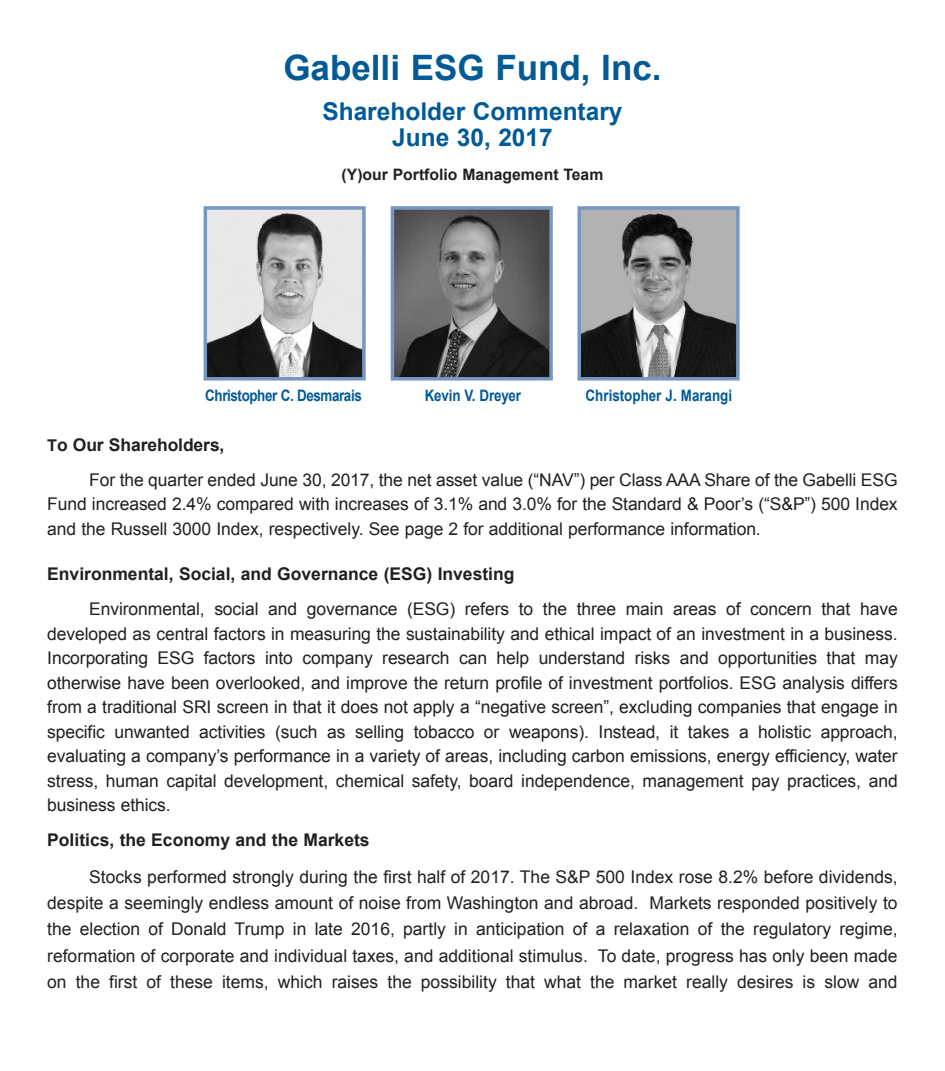
<style>
.page{position:relative;width:945px;height:1071px;background:#fff}
.page>*{position:absolute;margin:0;border:0;box-sizing:border-box;transform-origin:0 0}
.t1{font:700 35px "Arial";color:#005a96}
.t2{font:700 24.5px/26.2px "Arial";color:#005a96;text-align:center}
.t3{font:17.5px/24.5px "Arial";letter-spacing:-.005em;color:#231f20}
.t4{font:700 17.5px "Arial";color:#231f20}
.t5{font:700 15.75px "Arial";letter-spacing:-.01em;color:#005a96;scale:.85 1}
.t6{font:700 15.75px "Arial";color:#231f20}
.t7{font:700 15.75px "Arial";letter-spacing:-.03em;color:#005a96;scale:.85 1}
.s1{font-weight:700;font-size:16.1px}
.s2{font-weight:700}
</style>
<div class="page">
<img style="left:396px;top:211px;width:152px;height:165px">
<div style="left:391px;top:206px;width:162px;height:175px;border:4px solid #7597c2"></div>
<img style="left:583px;top:211px;width:152px;height:165px">
<div style="left:578px;top:206px;width:162px;height:175px;border:4px solid #7597c2"></div>
<img style="left:209px;top:211px;width:152px;height:165px">
<div style="left:204px;top:206px;width:162px;height:175px;border:4px solid #7597c2"></div>
<h1 class="t1" style="left:283px;top:48px;width:380px">Gabelli ESG Fund, Inc.</h1>
<h2 class="t2" style="left:322px;top:98px;width:302px">Shareholder Commentary<br>June 30, 2017</h2>
<p class="t6" style="left:342px;top:166px;width:263px">(Y)our Portfolio Management Team</p>
<p class="t7" style="left:205px;top:387px;width:186px">Christopher C. Desmarais</p>
<p class="t5" style="left:425px;top:387px;width:115px">Kevin V. Dreyer</p>
<p class="t5" style="left:586px;top:387px;width:174px">Christopher J. Marangi</p>
<p class="t3" style="left:89px;top:427px;width:810px;line-height:35px;text-indent:-42px"><span class="s1">T</span><span class="s2">o Our Shareholders,<br></span>For the quarter ended June 30, 2017, the net asset value (“NAV”) per Class AAA Share of the Gabelli ESG</p>
<p class="t3" style="left:47px;top:492px;width:852px">Fund increased 2.4% compared with increases of 3.1% and 3.0% for the Standard &amp; Poor’s (“S&amp;P”) 500 Index and the Russell 3000 Index, respectively. See page 2 for additional performance information.</p>
<p class="t4" style="left:47px;top:564px;width:469px">Environmental, Social, and Governance (ESG) Investing</p>
<p class="t3" style="left:47px;top:597px;width:852px;text-align:justify;text-indent:42px">Environmental, social and governance (ESG) refers to the three main areas of concern that have developed as central factors in measuring the sustainability and ethical impact of an investment in a business.<br>Incorporating ESG factors into company research can help understand risks and opportunities that may otherwise have been overlooked, and improve the return profile of investment portfolios. ESG analysis differs from a traditional SRI screen in that it does not apply a “negative screen”, excluding companies that engage in specific unwanted activities (such as selling tobacco or weapons). Instead, it takes a holistic approach, evaluating a company’s performance in a variety of areas, including carbon emissions, energy efficiency, water stress, human capital development, chemical safety, board independence, management pay practices, and business ethics.</p>
<p class="t4" style="left:47px;top:830px;width:324px">Politics, the Economy and the Markets</p>
<p class="t3" style="left:47px;top:864px;width:852px;line-height:26.2px;text-align:justify;text-indent:42px">Stocks performed strongly during the first half of 2017. The S&amp;P 500 Index rose 8.2% before dividends, despite a seemingly endless amount of noise from Washington and abroad. Markets responded positively to the election of Donald Trump in late 2016, partly in anticipation of a relaxation of the regulatory regime, reformation of corporate and individual taxes, and additional stimulus. To date, progress has only been made on the first of these items, which raises the possibility that what the market really desires is slow and</p>
</div>
